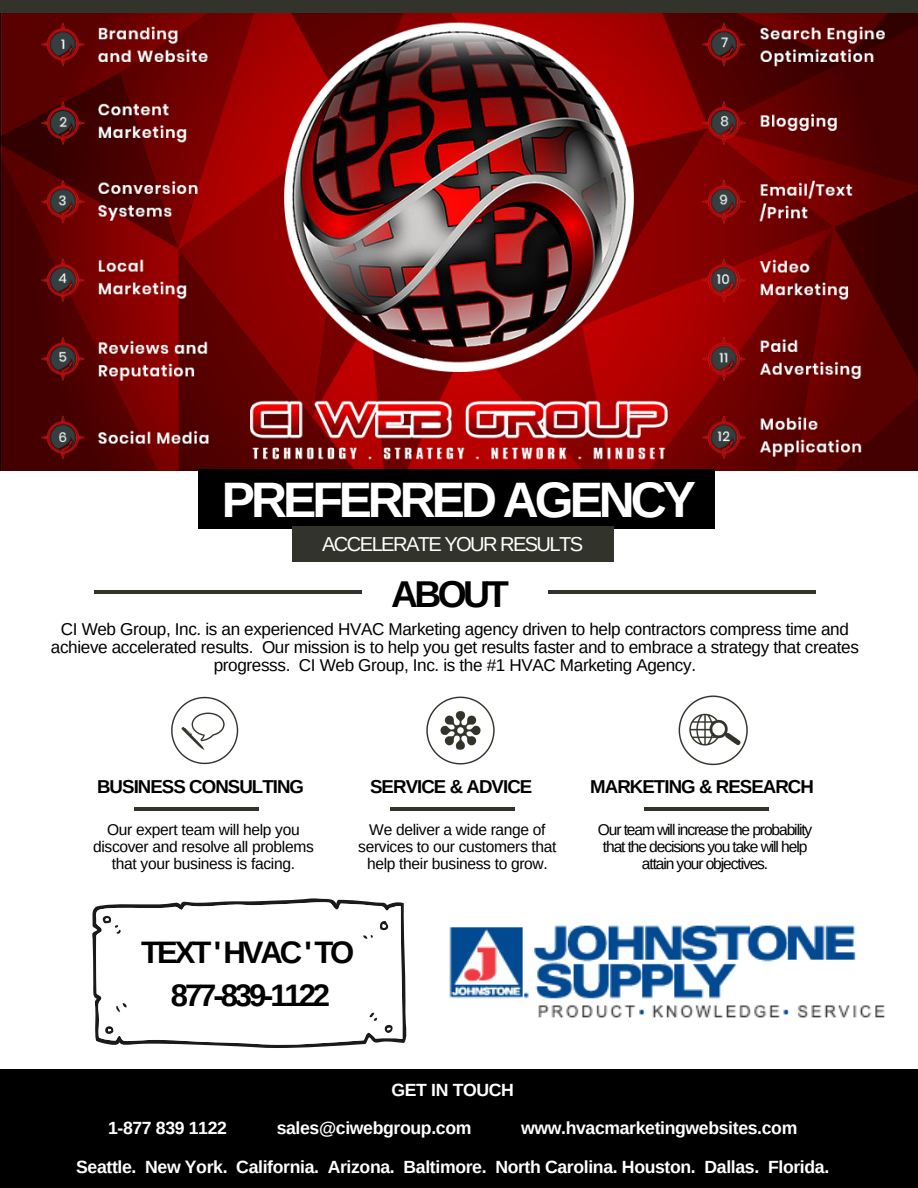
<style>
.page{position:relative;width:918px;height:1188px;background:#fff}
.page>*{position:absolute;margin:0;border:0;box-sizing:border-box;transform-origin:0 0}
.t1{font:700 49.8px "Arimo";letter-spacing:-.08em;color:#fff}
.t2{font:700 37.35px "Arimo";letter-spacing:-.1em;color:#000}
.t3{font:700 31.05px/43.2px "Arimo";letter-spacing:-.1em;color:#000;text-align:center}
.t4{font:20.1px "Arimo";letter-spacing:-.08em;color:#fff}
.t5{font:700 18.6px "Arimo";letter-spacing:-.05em;color:#000}
.t6{font:700 17.7px/38.4px "Arimo";letter-spacing:-.02em;color:#fff}
.t7{font:17.1px/18px "Arimo";letter-spacing:-.02em;color:#000;text-align:center}
.t8{font:15.6px/17px "Arimo";letter-spacing:-.02em;color:#000;text-align:center}
.t9{font:15.6px/17px "Arimo";letter-spacing:-.07em;color:#000;text-align:center}
</style>
<div class="page">
<img style="left:0;top:12px;width:918px;height:458px">
<div style="left:198px;top:470px;width:516px;height:58px;background:#000"></div>
<div style="left:292px;top:527px;width:322px;height:34px;background:#32332a"></div>
<svg style="left:92px;top:898px;width:315px;height:150px"></svg>
<svg style="left:95px;top:902px;width:308px;height:144px"></svg>
<svg style="left:379px;top:920px;width:10px;height:11px"></svg>
<svg style="left:98px;top:913px;width:23px;height:22px"></svg>
<svg style="left:363px;top:935px;width:10px;height:4px"></svg>
<svg style="left:115px;top:1003px;width:12px;height:9px"></svg>
<svg style="left:369px;top:1012px;width:8px;height:10px"></svg>
<svg style="left:383px;top:1024px;width:11px;height:9px"></svg>
<svg style="left:104px;top:1024px;width:11px;height:11px"></svg>
<div style="left:0;top:1069px;width:918px;height:119px;background:#000"></div>
<img style="left:171px;top:696px;width:68px;height:69px">
<img style="left:426px;top:696px;width:69px;height:69px">
<img style="left:678px;top:695px;width:70px;height:71px">
<hr style="left:134px;top:807px;width:124px;height:4px;background:#32332a">
<hr style="left:390px;top:807px;width:125px;height:4px;background:#32332a">
<hr style="left:644px;top:807px;width:125px;height:4px;background:#32332a">
<div style="left:0;top:0;width:918px;height:12px;background:#32332a"></div>
<hr style="left:94px;top:590px;width:268px;height:4px;background:#32332a">
<hr style="left:548px;top:590px;width:268px;height:4px;background:#32332a">
<img style="left:449px;top:925px;width:436px;height:93px">
<h1 class="t1" style="left:222px;top:472px;width:476px">PREFERRED AGENCY</h1>
<p class="t4" style="left:322px;top:533px;width:263px">ACCELERATE YOUR RESULTS</p>
<h2 class="t2" style="left:391px;top:573px;width:119px">ABOUT</h2>
<p class="t7" style="left:51px;top:620px;width:810px">CI Web Group, Inc. is an experienced HVAC Marketing agency driven to help contractors compress time and achieve accelerated results. Our mission is to help you get results faster and to embrace a strategy that creates progresss. CI Web Group, Inc. is the #1 HVAC Marketing Agency.</p>
<p class="t5" style="left:97px;top:776px;width:209px">BUSINESS CONSULTING</p>
<p class="t5" style="left:370px;top:776px;width:164px">SERVICE &amp; ADVICE</p>
<p class="t5" style="left:590px;top:776px;width:225px">MARKETING &amp; RESEARCH</p>
<p class="t8" style="left:93px;top:821px;width:222px">Our expert team will help you discover and resolve all problems that your business is facing.</p>
<p class="t8" style="left:358px;top:821px;width:200px">We deliver a wide range of services to our customers that help their business to grow.</p>
<p class="t9" style="left:598px;top:821px;width:216px">Our team will increase the probability that the decisions you take will help attain your objectives.</p>
<h3 class="t3" style="left:141px;top:930px;width:215px">TEXT ' HVAC ' TO<br>877-839-1122</h3>
<p class="t6" style="left:391px;top:1071px;width:124px">GET IN TOUCH</p>
<p class="t6" style="left:76px;top:1109px;width:755px;text-indent:445px">www.hvacmarketingwebsites.com<br>Seattle. New York. California. Arizona. Baltimore. North Carolina. Houston. Dallas. Florida.</p>
<p class="t6" style="left:108px;top:1109px;width:120px">1-877 839 1122</p>
<p class="t6" style="left:277px;top:1109px;width:196px">sales@ciwebgroup.com</p>
</div>
